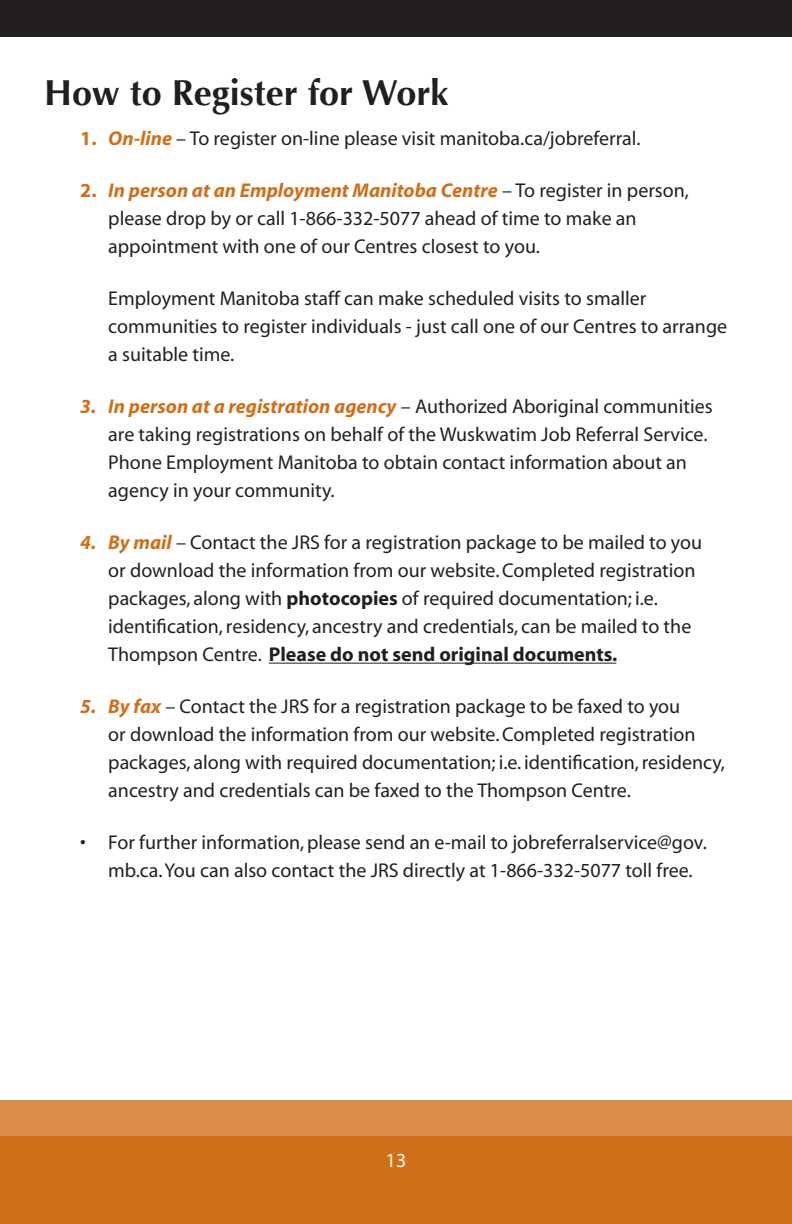
<style>
.page{position:relative;width:792px;height:1224px;background:#fff}
.page>*{position:absolute;margin:0;border:0;box-sizing:border-box;transform-origin:0 0}
.t1{font:700 36px "Optima";color:#231f20}
.t2{font:20px/28px "Myriad";color:#231f20}
.t3{font:20px "Myriad";color:#fff}
.s1{font-weight:700;color:#d06f18}
.s2{font-weight:700;font-style:italic;color:#d06f18}
.s3{font-weight:700}
</style>
<div class="page">
<hr style="left:269px;top:663px;width:347px;height:1px;background:#231f20">
<div style="left:0;top:1134px;width:792px;height:90px;background:#d06f18"></div>
<div style="left:0;top:1100px;width:792px;height:36px;background:#da8c49"></div>
<div style="left:0;top:0;width:792px;height:37px;background:#231f20"></div>
<h1 class="t1" style="left:44px;top:72px;width:406px">How to Register for Work</h1>
<p class="t2" style="left:80px;top:125px;width:562px"><span class="s1">1.</span> <span class="s2">On-line</span> – To register on-line please visit manitoba.ca/jobreferral.</p>
<p class="t2" style="left:108px;top:177px;width:582px;text-indent:-28px"><span class="s1">2.</span> <span class="s2">In person at an Employment Manitoba Centre</span> – To register in person, please drop by or call 1-866-332-5077 ahead of time to make an appointment with one of our Centres closest to you.</p>
<p class="t2" style="left:108px;top:285px;width:620px">Employment Manitoba staff can make scheduled visits to smaller communities to register individuals - just call one of our Centres to arrange a suitable time.</p>
<p class="t2" style="left:108px;top:393px;width:606px;text-indent:-28px"><span class="s2">3. In person at a registration agency</span> – Authorized Aboriginal communities are taking registrations on behalf of the Wuskwatim Job Referral Service.<br>Phone Employment Manitoba to obtain contact information about an agency in your community.</p>
<p class="t2" style="left:108px;top:529px;width:595px;text-indent:-28px"><span class="s2">4. By mail</span> – Contact the JRS for a registration package to be mailed to you or download the information from our website. Completed registration packages, along with <span class="s3">photocopies</span> of required documentation; i.e. identification, residency, ancestry and credentials, can be mailed to the Thompson Centre. <span class="s3">Please do not send original documents.</span></p>
<p class="t2" style="left:108px;top:693px;width:618px;text-indent:-28px"><span class="s2">5. By fax</span> – Contact the JRS for a registration package to be faxed to you<br>or download the information from our website. Completed registration packages, along with required documentation; i.e. identification, residency, ancestry and credentials can be faxed to the Thompson Centre.</p>
<p class="t2" style="left:108px;top:829px;width:600px;text-indent:-28px">• For further information, please send an e-mail to jobreferralservice@gov. mb.ca. You can also contact the JRS directly at 1-866-332-5077 toll free.</p>
<p class="t3" style="left:386px;top:1150px;width:22px">13</p>
</div>
